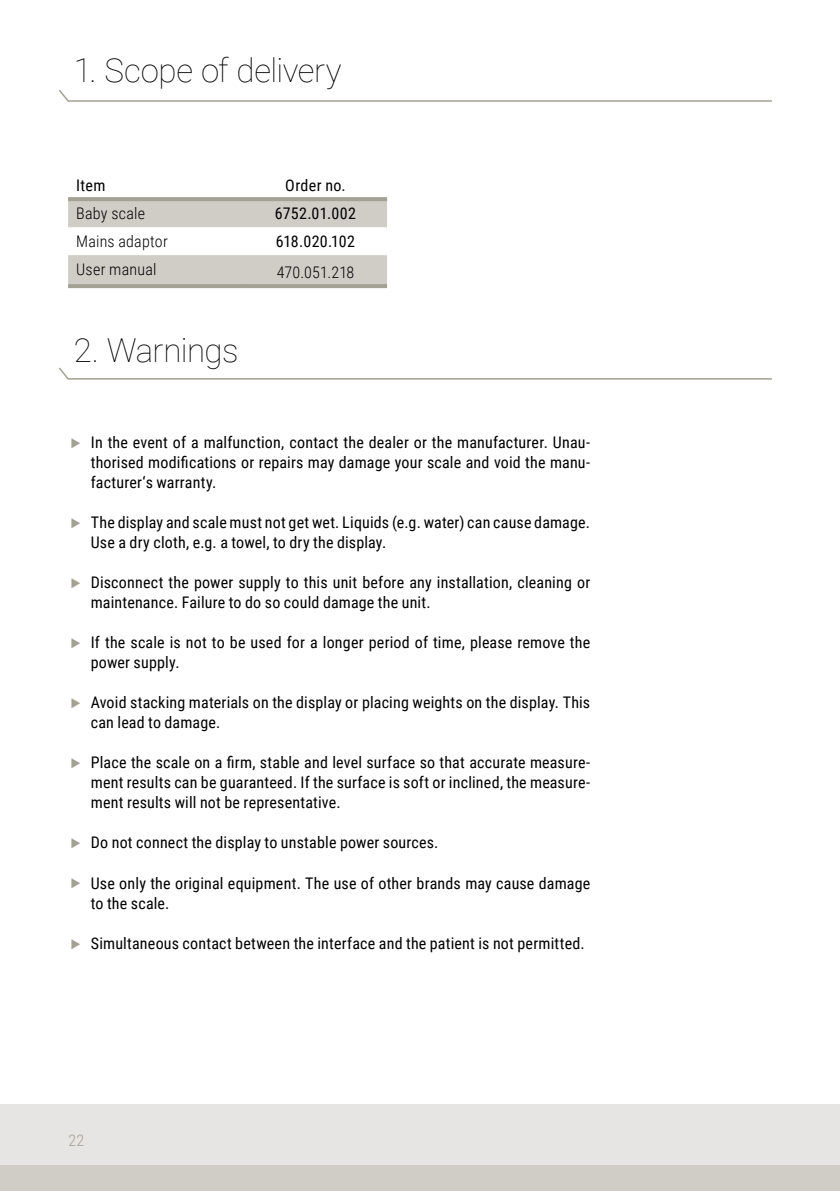
<style>
.page{position:relative;width:840px;height:1191px;background:#fff}
.page>*{position:absolute;margin:0;border:0;box-sizing:border-box;transform-origin:0 0}
.t1{font:100 33px "Roboto";letter-spacing:-.015em;color:#000}
.t2{font:16px/20px "Roboto Condensed";letter-spacing:.01em;color:#000}
.t3{font:300 16px "Roboto Condensed";letter-spacing:.015em;color:#000}
.t4{font:300 16px "Roboto Condensed";color:#a3a094}
</style>
<div class="page">
<div style="left:0;top:1104px;width:839px;height:73px;background:#e7e5e3"></div>
<div style="left:0;top:1164px;width:839px;height:27px;background:#d0cdc7"></div>
<svg style="left:59px;top:90px;width:713px;height:12px"></svg>
<svg style="left:68px;top:201px;width:319px;height:83px"></svg>
<svg style="left:68px;top:197px;width:176px;height:4px"></svg>
<svg style="left:244px;top:197px;width:143px;height:4px"></svg>
<hr style="left:68px;top:284px;width:176px;height:4px;background:#a3a094">
<hr style="left:244px;top:284px;width:143px;height:4px;background:#a3a094">
<svg style="left:59px;top:367px;width:713px;height:13px"></svg>
<h1 class="t1" style="left:74px;top:47px;width:269px">1. Scope of delivery</h1>
<p class="t2" style="left:76px;top:175px;width:31px">Item</p>
<p class="t2" style="left:285px;top:175px;width:62px">Order no.</p>
<p class="t3" style="left:76px;top:202px;width:71px">Baby scale</p>
<p class="t2" style="left:275px;top:203px;width:83px">6752.01.002</p>
<p class="t3" style="left:76px;top:230px;width:93px">Mains adaptor</p>
<p class="t2" style="left:276px;top:231px;width:81px">618.020.102</p>
<p class="t3" style="left:76px;top:258px;width:82px">User manual</p>
<p class="t3" style="left:276px;top:261px;width:79px">470.051.218</p>
<h1 class="t1" style="left:74px;top:327px;width:166px">2. Warnings</h1>
<p class="t2" style="left:91px;top:432px;width:500px;text-align:justify">In the event of a malfunction, contact the dealer or the manufacturer. Unau&shy;thorised modifications or repairs may damage your scale and void the manu&shy;facturer‘s warranty.</p>
<p class="t2" style="left:91px;top:512px;width:500px">The display and scale must not get wet. Liquids (e.g. water) can cause damage.<br>Use a dry cloth, e.g. a towel, to dry the display.</p>
<p class="t2" style="left:91px;top:572px;width:500px">Disconnect the power supply to this unit before any installation, cleaning or maintenance. Failure to do so could damage the unit.</p>
<p class="t2" style="left:91px;top:632px;width:500px">If the scale is not to be used for a longer period of time, please remove the power supply.</p>
<p class="t2" style="left:91px;top:692px;width:500px">Avoid stacking materials on the display or placing weights on the display. This can lead to damage.</p>
<p class="t2" style="left:91px;top:752px;width:500px;text-align:justify">Place the scale on a firm, stable and level surface so that accurate measure&shy;ment results can be guaranteed. If the surface is soft or inclined, the measure&shy;ment results will not be representative.</p>
<p class="t2" style="left:91px;top:832px;width:349px">Do not connect the display to unstable power sources.</p>
<p class="t2" style="left:91px;top:872px;width:500px">Use only the original equipment. The use of other brands may cause damage to the scale.</p>
<p class="t2" style="left:91px;top:932px;width:495px">Simultaneous contact between the interface and the patient is not permitted.</p>
<p class="t4" style="left:69px;top:1129px;width:17px">22</p>
</div>
